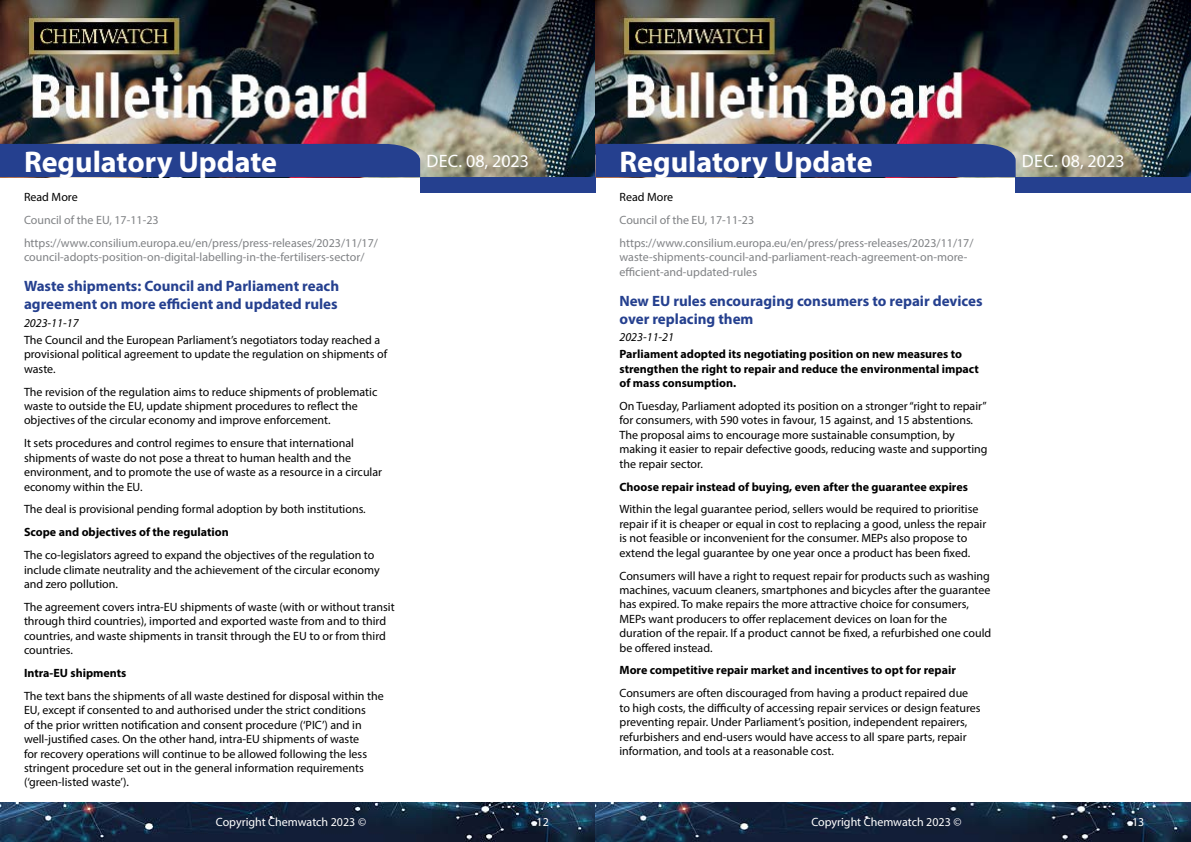
<style>
.page{position:relative;width:1191px;height:842px;background:#fff}
.page>*{position:absolute;margin:0;border:0;box-sizing:border-box;transform-origin:0 0}
.t1{font:700 30px "Myriad Pro";color:#fff}
.t2{font:18px "Myriad Pro";color:#fff}
.t3{font:700 15px/18px "Myriad Pro";color:#25408f}
.t4{font:12px/14.4px "Myriad Pro";color:#000}
.t5{font:12px/22.9px "Myriad Pro";color:#808285}
.t6{font:700 12px/14.4px "Myriad Pro";color:#000}
.t7{font:12px "Myriad Pro";color:#fff}
.t8{font:italic 12px "Myriad Pro";color:#000}
</style>
<div class="page">
<img style="left:0;top:0;width:1191px;height:177px">
<div style="left:420px;top:177px;width:175px;height:15px;background:#25408f"></div>
<div style="left:1015px;top:177px;width:176px;height:15px;background:#25408f"></div>
<div style="left:0;top:144px;width:420px;height:33px;background:#25408f"></div>
<div style="left:595px;top:144px;width:420px;height:33px;background:#25408f"></div>
<img style="left:0;top:802px;width:1191px;height:40px">
<h1 class="t1" style="left:24px;top:142px;width:255px">Regulatory Update</h1>
<h2 class="t2" style="left:426px;top:149px;width:104px">Dec. 08, 2023</h2>
<h1 class="t1" style="left:619px;top:142px;width:255px">Regulatory Update</h1>
<h2 class="t2" style="left:1022px;top:149px;width:104px">Dec. 08, 2023</h2>
<p class="t4" style="left:619px;top:190px;width:55px">Read More</p>
<p class="t5" style="left:619px;top:208px;width:355px">Council of the EU, 17-11-23 https://www.consilium.europa.eu/en/press/press-releases/2023/11/17/</p>
<p class="t5" style="left:619px;top:250px;width:349px;line-height:14.4px">waste-shipments-council-and-parliament-reach-agreement-on-more&shy;efficient-and-updated-rules</p>
<p class="t3" style="left:619px;top:291px;width:365px">New EU rules encouraging consumers to repair devices over replacing them</p>
<p class="t8" style="left:619px;top:330px;width:56px">2023-11-21</p>
<p class="t6" style="left:619px;top:347px;width:361px">Parliament adopted its negotiating position on new measures to strengthen the right to repair and reduce the environmental impact of mass consumption.</p>
<p class="t4" style="left:619px;top:399px;width:369px">On Tuesday, Parliament adopted its position on a stronger “right to repair” for consumers, with 590 votes in favour, 15 against, and 15 abstentions.<br>The proposal aims to encourage more sustainable consumption, by making it easier to repair defective goods, reducing waste and supporting the repair sector.</p>
<p class="t6" style="left:619px;top:479px;width:350px">Choose repair instead of buying, even after the guarantee expires</p>
<p class="t4" style="left:619px;top:502px;width:368px">Within the legal guarantee period, sellers would be required to prioritise repair if it is cheaper or equal in cost to replacing a good, unless the repair is not feasible or inconvenient for the consumer. MEPs also propose to extend the legal guarantee by one year once a product has been fixed.</p>
<p class="t4" style="left:619px;top:568px;width:373px">Consumers will have a right to request repair for products such as washing machines, vacuum cleaners, smartphones and bicycles after the guarantee has expired. To make repairs the more attractive choice for consumers, MEPs want producers to offer replacement devices on loan for the duration of the repair. If a product cannot be fixed, a refurbished one could be offered instead.</p>
<p class="t6" style="left:619px;top:663px;width:338px">More competitive repair market and incentives to opt for repair</p>
<p class="t4" style="left:619px;top:686px;width:362px">Consumers are often discouraged from having a product repaired due to high costs, the difficulty of accessing repair services or design features preventing repair. Under Parliament’s position, independent repairers, refurbishers and end-users would have access to all spare parts, repair information, and tools at a reasonable cost.</p>
<p class="t4" style="left:24px;top:190px;width:55px">Read More</p>
<p class="t5" style="left:24px;top:208px;width:355px">Council of the EU, 17-11-23 https://www.consilium.europa.eu/en/press/press-releases/2023/11/17/</p>
<p class="t5" style="left:24px;top:246px;width:342px">council-adopts-position-on-digital-labelling-in-the-fertilisers-sector/</p>
<p class="t3" style="left:24px;top:277px;width:317px">Waste shipments: Council and Parliament reach agreement on more efficient and updated rules</p>
<p class="t8" style="left:24px;top:315px;width:56px">2023-11-17</p>
<p class="t4" style="left:24px;top:332px;width:365px">The Council and the European Parliament’s negotiators today reached a provisional political agreement to update the regulation on shipments of waste.</p>
<p class="t4" style="left:24px;top:384px;width:355px">The revision of the regulation aims to reduce shipments of problematic waste to outside the EU, update shipment procedures to reflect the objectives of the circular economy and improve enforcement.</p>
<p class="t4" style="left:24px;top:436px;width:360px">It sets procedures and control regimes to ensure that international shipments of waste do not pose a threat to human health and the environment, and to promote the use of waste as a resource in a circular economy within the EU.</p>
<p class="t4" style="left:24px;top:502px;width:343px">The deal is provisional pending formal adoption by both institutions.</p>
<p class="t6" style="left:24px;top:525px;width:206px">Scope and objectives of the regulation</p>
<p class="t4" style="left:24px;top:548px;width:357px">The co-legislators agreed to expand the objectives of the regulation to include climate neutrality and the achievement of the circular economy and zero pollution.</p>
<p class="t4" style="left:24px;top:599px;width:372px">The agreement covers intra-EU shipments of waste (with or without transit through third countries), imported and exported waste from and to third countries, and waste shipments in transit through the EU to or from third countries.</p>
<p class="t6" style="left:24px;top:665px;width:104px">Intra-EU shipments</p>
<p class="t4" style="left:24px;top:688px;width:361px">The text bans the shipments of all waste destined for disposal within the EU, except if consented to and authorised under the strict conditions<br>of the prior written notification and consent procedure (‘PIC’) and in well-justified cases. On the other hand, intra-EU shipments of waste<br>for recovery operations will continue to be allowed following the less stringent procedure set out in the general information requirements (‘green-listed waste’).</p>
<p class="t7" style="left:216px;top:815px;width:152px">Copyright Chemwatch 2023 ©</p>
<p class="t7" style="left:536px;top:815px;width:14px">12</p>
<p class="t7" style="left:811px;top:815px;width:152px">Copyright Chemwatch 2023 ©</p>
<p class="t7" style="left:1132px;top:815px;width:14px">13</p>
</div>
